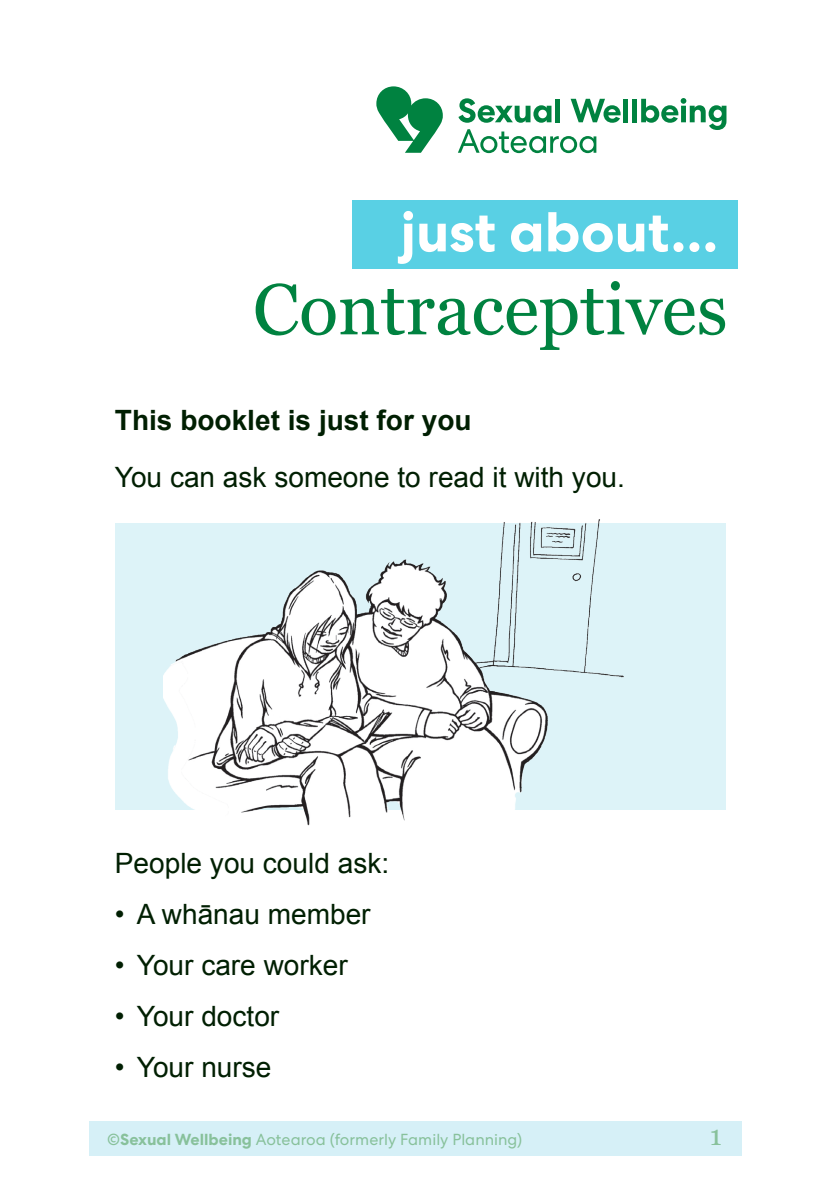
<style>
.page{position:relative;width:840px;height:1191px;background:#fff}
.page>*{position:absolute;margin:0;border:0;box-sizing:border-box;transform-origin:0 0}
.cov-big{font:72px "Georgia";color:#008240}
.cover{font:700 56px "Centra No 2";color:#fff}
.N_Normal{font:28px "Arial";color:#001f02}
.ssh_s_sub_head{font:700 28px "Arial";color:#001f02}
.t1{font:28px "Georgia";color:#88c19b}
.t2{font:16px "Centra No 2";color:#88c19b}
.s1{font-weight:700}
</style>
<div class="page">
<div style="left:89px;top:1121px;width:652px;height:34px;background:#d6f0f7"></div>
<div style="left:351px;top:201px;width:386px;height:68px;background:#59d0e4"></div>
<div style="left:115px;top:523px;width:610px;height:286px;background:#ddf3f8"></div>
<img style="left:163px;top:519px;width:464px;height:307px">
<svg style="left:458px;top:98px;width:93px;height:25px"></svg>
<div style="left:555px;top:99px;width:5px;height:23px;background:#008240"></div>
<svg style="left:570px;top:99px;width:50px;height:24px"></svg>
<div style="left:623px;top:99px;width:5px;height:23px;background:#008240"></div>
<div style="left:632px;top:99px;width:5px;height:23px;background:#008240"></div>
<svg style="left:641px;top:98px;width:85px;height:32px"></svg>
<svg style="left:458px;top:129px;width:138px;height:24px"></svg>
<svg style="left:376px;top:86px;width:66px;height:67px"></svg>
<p class="cover" style="left:400px;top:199px;width:319px">just about...</p>
<p class="cov-big" style="left:253px;top:269px;width:476px">Contraceptives</p>
<p class="ssh_s_sub_head" style="left:115px;top:402px;width:358px">This booklet is just for you</p>
<p class="N_Normal" style="left:115px;top:459px;width:511px">You can ask someone to read it with you.</p>
<p class="N_Normal" style="left:115px;top:844px;width:275px">People you could ask:</p>
<p class="N_Normal" style="left:115px;top:895px;width:257px">• A whānau member</p>
<p class="N_Normal" style="left:115px;top:946px;width:234px">• Your care worker</p>
<p class="N_Normal" style="left:115px;top:997px;width:166px">• Your doctor</p>
<p class="N_Normal" style="left:115px;top:1048px;width:158px">• Your nurse</p>
<p class="t2" style="left:107px;top:1130px;width:416px">©<span class="s1">Sexual Wellbeing</span> Aotearoa (formerly Family Planning)</p>
<p class="t1" style="left:709px;top:1119px;width:14px">1</p>
</div>
